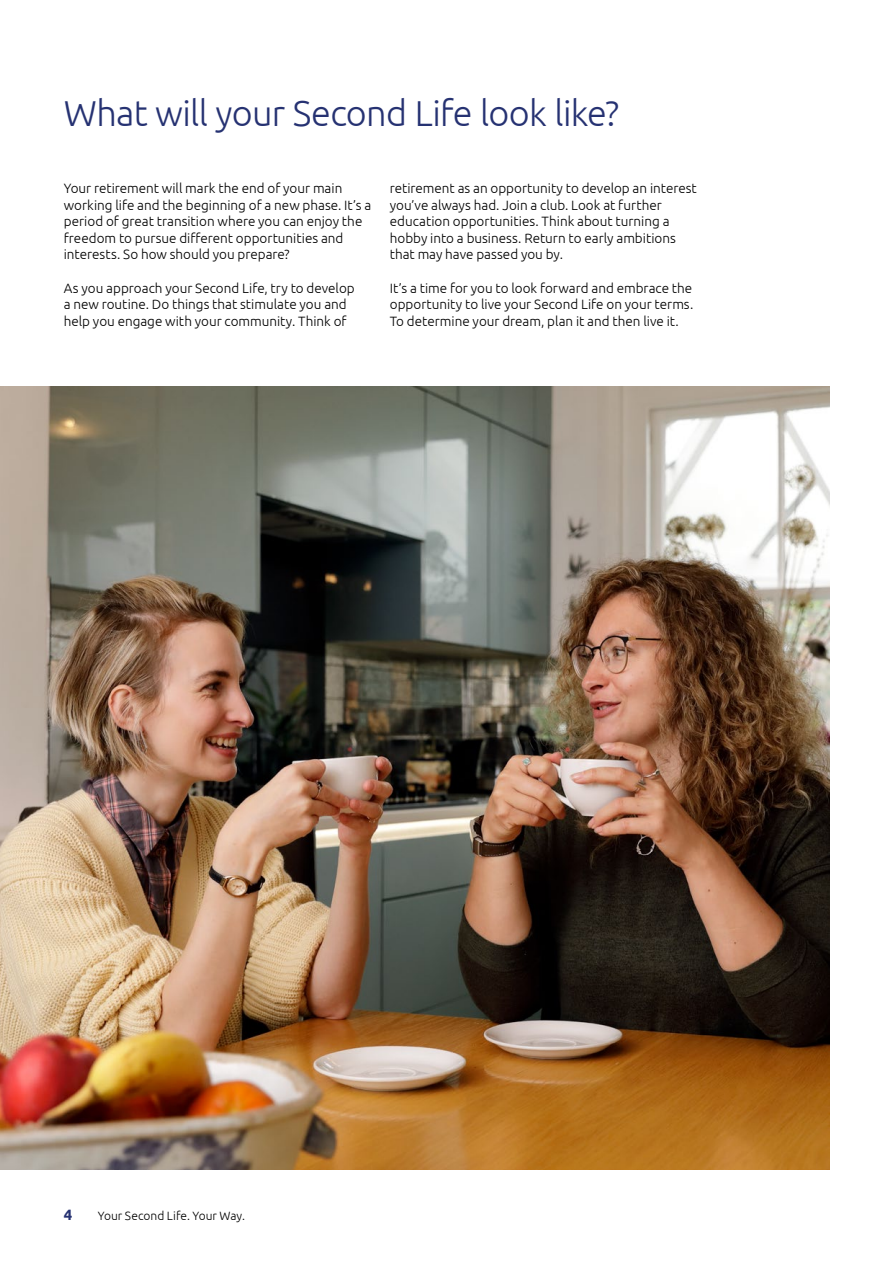
<style>
.page{position:relative;width:893px;height:1263px;background:#fff}
.page>*{position:absolute;margin:0;border:0;box-sizing:border-box;transform-origin:0 0}
.t1{font:300 36px "Ubuntu";letter-spacing:-.02em;color:#263272}
.t2{font:700 15px "Ubuntu";color:#263272}
.t3{font:300 13.5px/16.5px "Ubuntu";color:#000}
.t4{font:300 12px "Ubuntu";letter-spacing:.005em;color:#000}
</style>
<div class="page">
<img style="left:0;top:387px;width:829px;height:782px">
<h1 class="t1" style="left:64px;top:91px;width:557px">What will your Second Life look like?</h1>
<p class="t3" style="left:64px;top:180px;width:309px">Your retirement will mark the end of your main working life and the beginning of a new phase. It’s a period of great transition where you can enjoy the freedom to pursue different opportunities and interests. So how should you prepare?</p>
<p class="t3" style="left:64px;top:279px;width:292px">As you approach your Second Life, try to develop a new routine. Do things that stimulate you and help you engage with your community. Think of</p>
<p class="t3" style="left:390px;top:180px;width:308px">retirement as an opportunity to develop an interest you’ve always had. Join a club. Look at further education opportunities. Think about turning a hobby into a business. Return to early ambitions that may have passed you by.</p>
<p class="t3" style="left:390px;top:279px;width:305px;text-align:justify">It’s a time for you to look forward and embrace the opportunity to live your Second Life on your terms.<br>To determine your dream, plan it and then live it.</p>
<p class="t2" style="left:64px;top:1206px;width:10px">4</p>
<p class="t4" style="left:98px;top:1209px;width:149px">Your Second Life. Your Way.</p>
</div>
